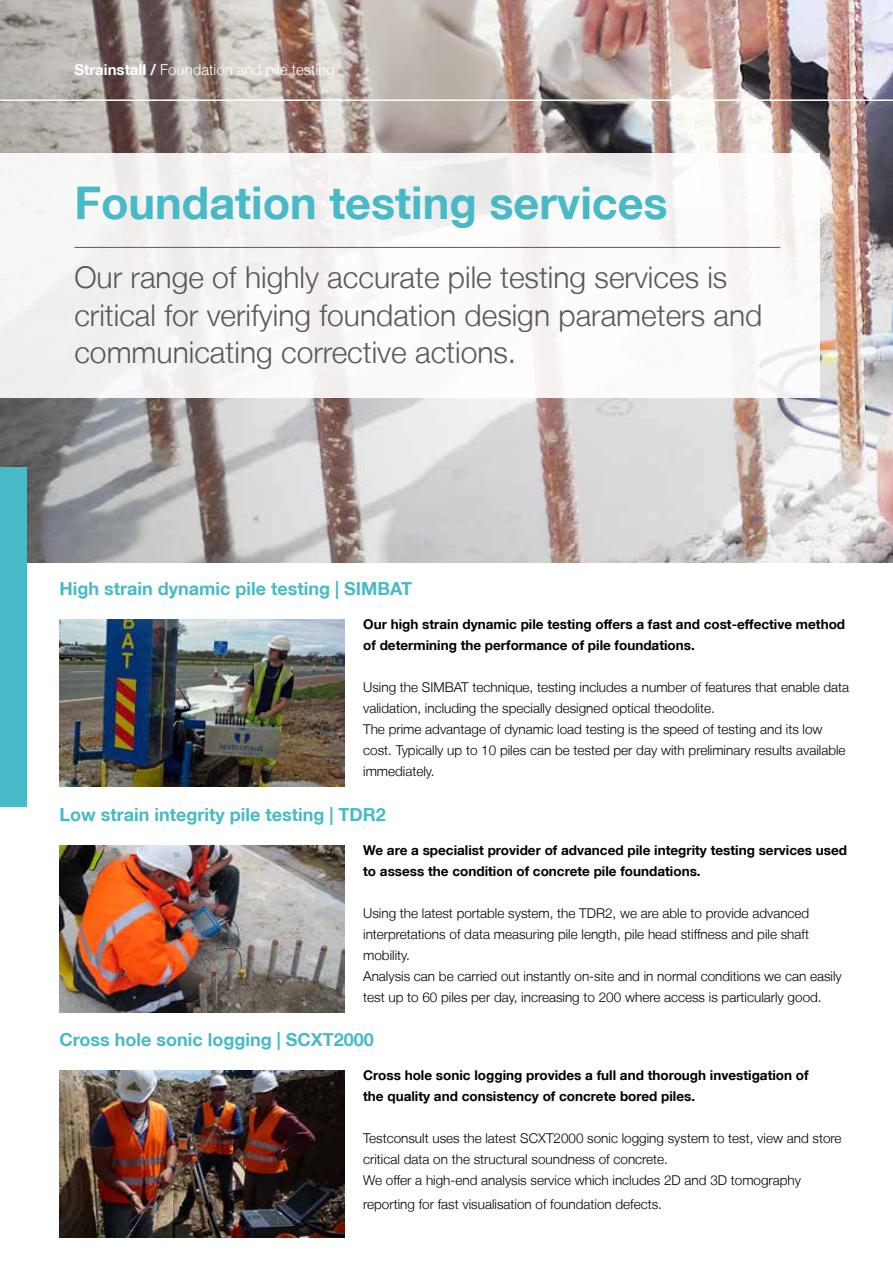
<style>
.page{position:relative;width:893px;height:1263px;background:#fff}
.page>*{position:absolute;margin:0;border:0;box-sizing:border-box;transform-origin:0 0}
.t1{font:700 45px "Helvetica Neue LT";color:#48b9c7}
.t2{font:300 30px/37.5px "Helvetica Neue LT";color:#58595b}
.t3{font:700 18px "Helvetica Neue LT";color:#48b9c7}
.t4{font:300 15px "Helvetica Neue LT";color:#fff}
.t5{font:300 13.5px/21px "Helvetica Neue LT";color:#000101}
.t6{font:700 13.5px/21px "Helvetica Neue LT";color:#000101}
.s1{font-weight:700}
</style>
<div class="page">
<img style="left:0;top:0;width:893px;height:562px">
<div style="left:0;top:153px;width:820px;height:245px;background:#f8f7f6"></div>
<hr style="left:74px;top:247px;width:706px;height:1px;background:#58595b">
<hr style="left:0;top:99px;width:893px;height:2px;background:#fff">
<div style="left:0;top:467px;width:27px;height:339px;background:#48b9c7"></div>
<img style="left:60px;top:620px;width:284px;height:167px">
<img style="left:60px;top:845px;width:284px;height:167px">
<img style="left:60px;top:1070px;width:284px;height:167px">
<p class="t4" style="left:74px;top:60px;width:262px"><span class="s1">Strainstall /</span> Foundation and pile testing</p>
<h1 class="t1" style="left:74px;top:175px;width:595px">Foundation testing services</h1>
<h2 class="t2" style="left:74px;top:258px;width:689px">Our range of highly accurate pile testing services is critical for verifying foundation design parameters and communicating corrective actions.</h2>
<h3 class="t3" style="left:60px;top:578px;width:354px">High strain dynamic pile testing | SIMBAT</h3>
<p class="t6" style="left:363px;top:614px;width:483px">Our high strain dynamic pile testing offers a fast and cost-effective method of determining the performance of pile foundations.</p>
<p class="t5" style="left:363px;top:677px;width:487px">Using the SIMBAT technique, testing includes a number of features that enable data validation, including the specially designed optical theodolite.<br>The prime advantage of dynamic load testing is the speed of testing and its low cost. Typically up to 10 piles can be tested per day with preliminary results available immediately.</p>
<h3 class="t3" style="left:60px;top:803px;width:328px">Low strain integrity pile testing | TDR2</h3>
<p class="t6" style="left:363px;top:839px;width:485px">We are a specialist provider of advanced pile integrity testing services used to assess the condition of concrete pile foundations.</p>
<p class="t5" style="left:363px;top:902px;width:480px">Using the latest portable system, the TDR2, we are able to provide advanced interpretations of data measuring pile length, pile head stiffness and pile shaft mobility.<br>Analysis can be carried out instantly on-site and in normal conditions we can easily test up to 60 piles per day, increasing to 200 where access is particularly good.</p>
<h3 class="t3" style="left:60px;top:1029px;width:316px">Cross hole sonic logging | SCXT2000</h3>
<p class="t6" style="left:363px;top:1065px;width:447px">Cross hole sonic logging provides a full and thorough investigation of the quality and consistency of concrete bored piles.</p>
<p class="t5" style="left:363px;top:1128px;width:480px">Testconsult uses the latest SCXT2000 sonic logging system to test, view and store critical data on the structural soundness of concrete.<br>We offer a high-end analysis service which includes 2D and 3D tomography</p>
<p class="t5" style="left:363px;top:1194px;width:300px">reporting for fast visualisation of foundation defects.</p>
</div>
